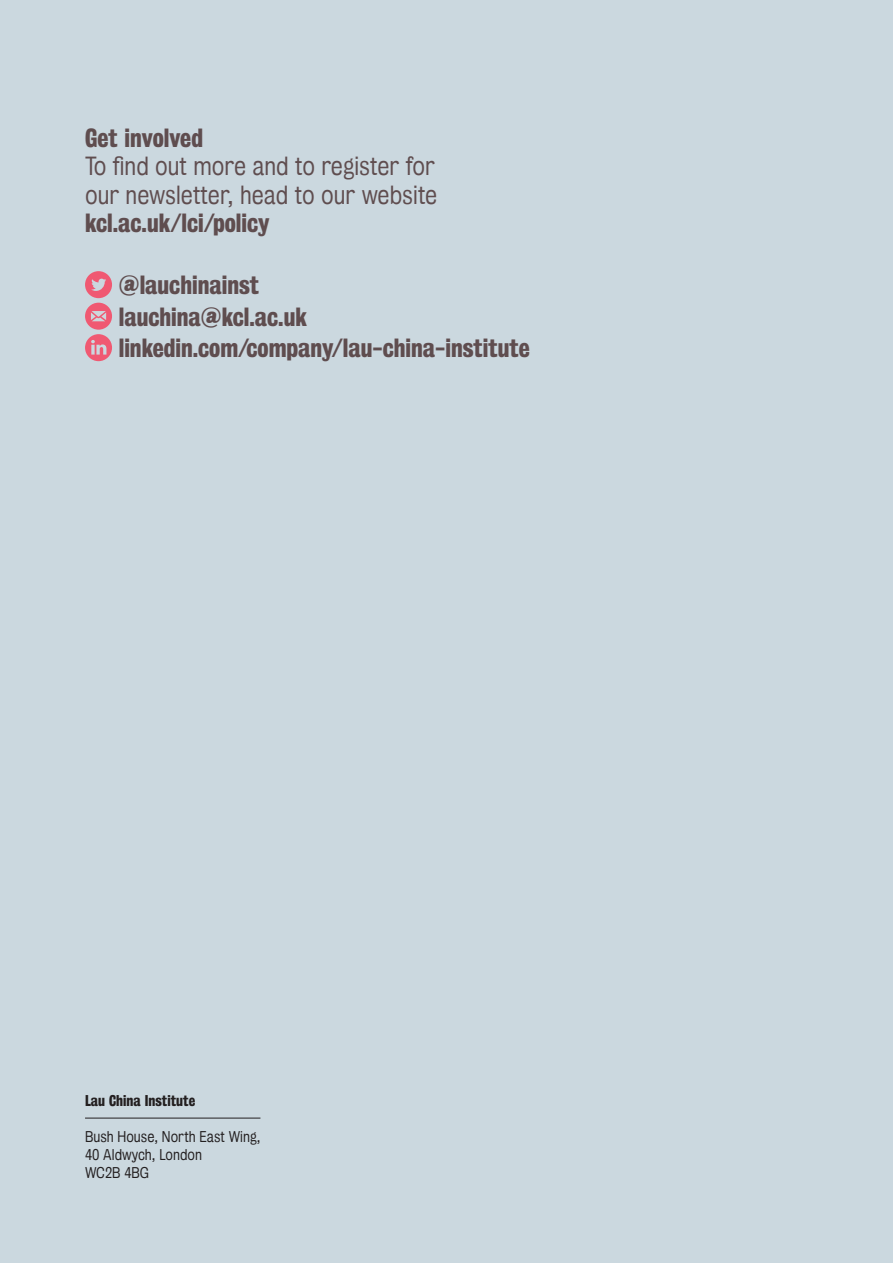
<style>
.page{position:relative;width:893px;height:1263px;background:#cbd8df}
.page>*{position:absolute;margin:0;border:0;box-sizing:border-box;transform-origin:0 0}
.t1{font:24px "Kings Bureau Grot Three Seven";color:#5f4d4f}
.t2{font:24px/28.5px "Kings Bureau Grot Five One";color:#5f4d4f;text-align:justify}
.Text_KBG_51_first_para{font:14.25px/18px "Kings Bureau Grot Five One";color:#231f20}
.Text_KBG_51_first_para-2{font:14.25px "Kings Bureau Grot Three Seven";color:#231f20}
.s1{font-family:"Kings Bureau Grot Three Seven"}
</style>
<div class="page">
<hr style="left:85px;top:1118px;width:175px;height:1px;background:#231f20">
<svg style="left:85px;top:271px;width:27px;height:27px"></svg>
<div style="left:85px;top:303px;width:27px;height:27px;background:#f05972;border-radius:50%"></div>
<svg style="left:91px;top:311px;width:15px;height:10px"></svg>
<svg style="left:85px;top:334px;width:27px;height:27px"></svg>
<p class="t1" style="left:85px;top:124px;width:119px">Get involved</p>
<p class="t2" style="left:85px;top:152px;width:354px">To find out more and to register for our newsletter, head to our website <span class="s1">kcl.ac.uk/lci/policy</span></p>
<p class="t1" style="left:119px;top:271px;width:142px">@lauchinainst</p>
<p class="t1" style="left:119px;top:303px;width:190px">lauchina@kcl.ac.uk</p>
<p class="t1" style="left:119px;top:334px;width:413px">linkedin.com/company/lau-china-institute</p>
<p class="Text_KBG_51_first_para-2" style="left:85px;top:1092px;width:112px">Lau China Institute</p>
<p class="Text_KBG_51_first_para" style="left:85px;top:1128px;width:177px">Bush House, North East Wing,<br>40 Aldwych, London<br>WC2B 4BG</p>
</div>
